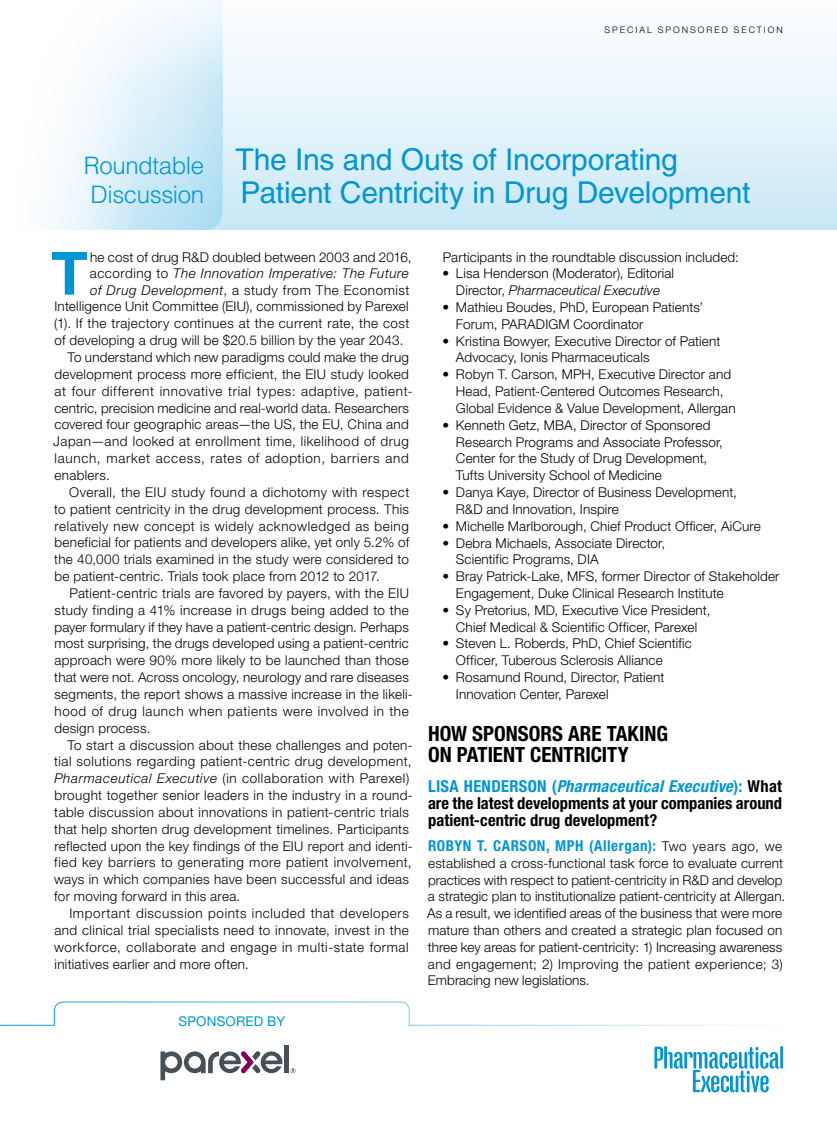
<style>
.page{position:relative;width:837px;height:1134px;background:#fff}
.page>*{position:absolute;margin:0;border:0;box-sizing:border-box;transform-origin:0 0}
.t1{font:700 59.7px "Helvetica Neue LT Std";color:#0095d7}
.t2{font:30px/33px "Helvetica LT Std";letter-spacing:-.005em;color:#0095d7}
.t3{font:300 24px/28.8px "Helvetica LT Std";letter-spacing:-.02em;color:#0095d7}
.t4{font:700 condensed 21px/21.3px "Helvetica Neue LT Std";color:#000}
.t5{font:700 condensed 16.5px/16.8px "Helvetica Neue LT Std";color:#000;text-align:justify}
.t6{font:700 condensed 15px "Helvetica Neue LT Std";letter-spacing:.035em;color:#0095d7}
.t7{font:300 13.5px/16.8px "Helvetica Neue LT Std";letter-spacing:.015em;color:#000}
.t8{font:300 13.5px "Helvetica Neue LT Std";letter-spacing:.045em;color:#000}
.t9{font:300 13.5px "Helvetica Neue LT Std";letter-spacing:.04em;color:#000}
.t10{font:300 13.5px "Helvetica Neue LT Std";letter-spacing:.035em;color:#000}
.t11{font:300 13.5px "Helvetica Neue LT Std";letter-spacing:.05em;color:#000}
.t12{font:300 13.5px "Helvetica Neue LT Std";letter-spacing:.055em;color:#000}
.t13{font:italic 300 13.5px "Helvetica Neue LT Std";letter-spacing:.035em;color:#000}
.t14{font:13.5px "Helvetica Neue LT Std";letter-spacing:.015em;color:#0095d7}
.t15{font:300 9px "Helvetica Neue LT Std";letter-spacing:.22em;color:#000}
.s1{font-style:normal}
.s2{font-style:italic}
.s3{color:#0095d7}
.s4{font-style:italic;color:#0095d7}
.s5{font-weight:300;font-stretch:normal;font-size:13.5px;color:#000}
</style>
<div class="page">
<svg style="left:0;top:1001px;width:762px;height:80px"></svg>
<div style="left:0;top:0;width:837px;height:230px;background:linear-gradient(to bottom,#fff,#cae9f6)"></div>
<svg style="left:0;top:0;width:223px;height:230px"></svg>
<hr style="left:780px;top:1046px;width:3px;height:23px;background:#0095d7">
<svg style="left:654px;top:1046px;width:125px;height:47px"></svg>
<svg style="left:291px;top:1068px;width:4px;height:5px"></svg>
<div style="left:284px;top:1045px;width:5px;height:28px;background:#465058"></div>
<svg style="left:160px;top:1051px;width:122px;height:29px"></svg>
<p class="t15" style="left:605px;top:24px;width:180px">SPECIAL SPONSORED SECTION</p>
<h3 class="t3" style="left:84px;top:151px;width:122px">Roundtable<br>Discussion</h3>
<h2 class="t2" style="left:236px;top:143px;width:517px">The Ins and Outs of Incorporating<br>Patient Centricity in Drug Development</h2>
<h1 class="t1" style="left:51px;top:236px;width:38px">T</h1>
<p class="t7" style="left:90px;top:248px;width:323px">he cost of drug R&amp;D doubled between 2003 and 2016,</p>
<p class="t13" style="left:90px;top:265px;width:320px"><span class="s1">according to</span> The Innovation Imperative: The Future</p>
<p class="t9" style="left:90px;top:282px;width:321px"><span class="s2">of Drug Development</span>, a study from The Economist</p>
<p class="t7" style="left:54px;top:298px;width:356px">Intelligence Unit Committee (EIU), commissioned by Parexel</p>
<p class="t10" style="left:54px;top:315px;width:357px">(1). If the trajectory continues at the current rate, the cost</p>
<p class="t7" style="left:54px;top:332px;width:350px">of developing a drug will be $20.5 billion by the year 2043.</p>
<p class="t7" style="left:68px;top:349px;width:343px">To understand which new paradigms could make the drug</p>
<p class="t7" style="left:54px;top:365px;width:356px">development process more efficient, the EIU study looked</p>
<p class="t11" style="left:54px;top:383px;width:360px">at four different innovative trial types: adaptive, patient-</p>
<p class="t7" style="left:54px;top:399px;width:356px">centric, precision medicine and real-world data. Researchers</p>
<p class="t7" style="left:54px;top:416px;width:356px">covered four geographic areas—the US, the EU, China and</p>
<p class="t9" style="left:53px;top:433px;width:357px">Japan—and looked at enrollment time, likelihood of drug</p>
<p class="t12" style="left:55px;top:450px;width:356px">launch, market access, rates of adoption, barriers and</p>
<p class="t7" style="left:55px;top:466px;width:57px">enablers.</p>
<p class="t9" style="left:69px;top:484px;width:342px">Overall, the EIU study found a dichotomy with respect</p>
<p class="t7" style="left:54px;top:500px;width:356px">to patient centricity in the drug development process. This</p>
<p class="t8" style="left:55px;top:517px;width:356px">relatively new concept is widely acknowledged as being</p>
<p class="t7" style="left:55px;top:534px;width:356px">beneficial for patients and developers alike, yet only 5.2% of</p>
<p class="t7" style="left:54px;top:551px;width:356px">the 40,000 trials examined in the study were considered to</p>
<p class="t7" style="left:55px;top:568px;width:327px">be patient-centric. Trials took place from 2012 to 2017.</p>
<p class="t7" style="left:69px;top:584px;width:341px">Patient-centric trials are favored by payers, with the EIU</p>
<p class="t7" style="left:54px;top:601px;width:356px">study finding a 41% increase in drugs being added to the</p>
<p class="t7" style="left:55px;top:618px;width:356px">payer formulary if they have a patient-centric design. Perhaps</p>
<p class="t7" style="left:55px;top:635px;width:356px">most surprising, the drugs developed using a patient-centric</p>
<p class="t7" style="left:54px;top:652px;width:356px">approach were 90% more likely to be launched than those</p>
<p class="t7" style="left:54px;top:669px;width:356px">that were not. Across oncology, neurology and rare diseases</p>
<p class="t7" style="left:54px;top:686px;width:360px">segments, the report shows a massive increase in the likeli-</p>
<p class="t8" style="left:55px;top:703px;width:356px">hood of drug launch when patients were involved in the</p>
<p class="t7" style="left:54px;top:719px;width:98px">design process.</p>
<p class="t7" style="left:68px;top:736px;width:347px">To start a discussion about these challenges and poten-</p>
<p class="t10" style="left:54px;top:753px;width:359px">tial solutions regarding patient-centric drug development,</p>
<p class="t8" style="left:54px;top:770px;width:356px"><span class="s2">Pharmaceutical Executive</span> (in collaboration with Parexel)</p>
<p class="t7" style="left:55px;top:787px;width:360px">brought together senior leaders in the industry in a round-</p>
<p class="t7" style="left:54px;top:803px;width:356px">table discussion about innovations in patient-centric trials</p>
<p class="t7" style="left:54px;top:820px;width:356px">that help shorten drug development timelines. Participants</p>
<p class="t7" style="left:55px;top:837px;width:360px">reflected upon the key findings of the EIU report and identi-</p>
<p class="t9" style="left:54px;top:854px;width:359px">fied key barriers to generating more patient involvement,</p>
<p class="t7" style="left:54px;top:871px;width:356px">ways in which companies have been successful and ideas</p>
<p class="t7" style="left:54px;top:888px;width:188px">for moving forward in this area.</p>
<p class="t8" style="left:69px;top:905px;width:341px">Important discussion points included that developers</p>
<p class="t7" style="left:54px;top:921px;width:356px">and clinical trial specialists need to innovate, invest in the</p>
<p class="t8" style="left:54px;top:939px;width:356px">workforce, collaborate and engage in multi-state formal</p>
<p class="t7" style="left:55px;top:955px;width:196px">initiatives earlier and more often.</p>
<p class="t14" style="left:178px;top:1013px;width:108px">SPONSORED BY</p>
<p class="t7" style="left:443px;top:248px;width:298px">Participants in the roundtable discussion included:</p>
<p class="t7" style="left:442px;top:265px;width:233px;text-align:center">• Lisa Henderson (Moderator), Editorial<br>Director, <span class="s2">Pharmaceutical Executive</span></p>
<p class="t7" style="left:456px;top:299px;width:249px;text-indent:-14px">• Mathieu Boudes, PhD, European Patients’<br>Forum, PARADIGM Coordinator</p>
<p class="t7" style="left:456px;top:332px;width:266px;text-indent:-14px">• Kristina Bowyer, Executive Director of Patient<br>Advocacy, Ionis Pharmaceuticals</p>
<p class="t7" style="left:456px;top:366px;width:281px;text-indent:-14px">• Robyn T. Carson, MPH, Executive Director and<br>Head, Patient-Centered Outcomes Research,<br>Global Evidence &amp; Value Development, Allergan</p>
<p class="t7" style="left:456px;top:416px;width:269px;text-indent:-14px">• Kenneth Getz, MBA, Director of Sponsored Research Programs and Associate Professor, Center for the Study of Drug Development, Tufts University School of Medicine</p>
<p class="t7" style="left:456px;top:484px;width:282px;text-indent:-14px">• Danya Kaye, Director of Business Development,<br>R&amp;D and Innovation, Inspire</p>
<p class="t7" style="left:442px;top:517px;width:320px">• Michelle Marlborough, Chief Product Officer, AiCure</p>
<p class="t7" style="left:456px;top:534px;width:211px;text-indent:-14px">• Debra Michaels, Associate Director,<br>Scientific Programs, DIA</p>
<p class="t7" style="left:456px;top:568px;width:325px;text-indent:-14px">• Bray Patrick-Lake, MFS, former Director of Stakeholder<br>Engagement, Duke Clinical Research Institute</p>
<p class="t7" style="left:442px;top:601px;width:269px;text-align:center">• Sy Pretorius, MD, Executive Vice President,<br>Chief Medical &amp; Scientific Officer, Parexel</p>
<p class="t7" style="left:456px;top:635px;width:237px;text-indent:-14px">• Steven L. Roberds, PhD, Chief Scientific<br>Officer, Tuberous Sclerosis Alliance</p>
<p class="t7" style="left:456px;top:669px;width:210px;text-indent:-14px">• Rosamund Round, Director, Patient<br>Innovation Center, Parexel</p>
<h3 class="t4" style="left:428px;top:722px;width:242px">HOW SPONSORS ARE TAKING<br>ON PATIENT CENTRICITY</h3>
<p class="t5" style="left:428px;top:778px;width:356px"><span class="s3">LISA HENDERSON (</span><span class="s4">Pharmaceutical Executive</span><span class="s3">):</span> What are the latest developments at your companies around patient-centric drug development?</p>
<p class="t6" style="left:428px;top:837px;width:356px">ROBYN T. CARSON, MPH (Allergan): <span class="s5">Two years ago, we</span></p>
<p class="t7" style="left:427px;top:854px;width:360px">established a cross-functional task force to evaluate current practices with respect to patient-centricity in R&amp;D and develop a strategic plan to institutionalize patient-centricity at Allergan.<br>As a result, we identified areas of the business that were more mature than others and created a strategic plan focused on three key areas for patient-centricity: 1) Increasing awareness and engagement; 2) Improving the patient experience; 3)<br>Embracing new legislations.</p>
</div>
